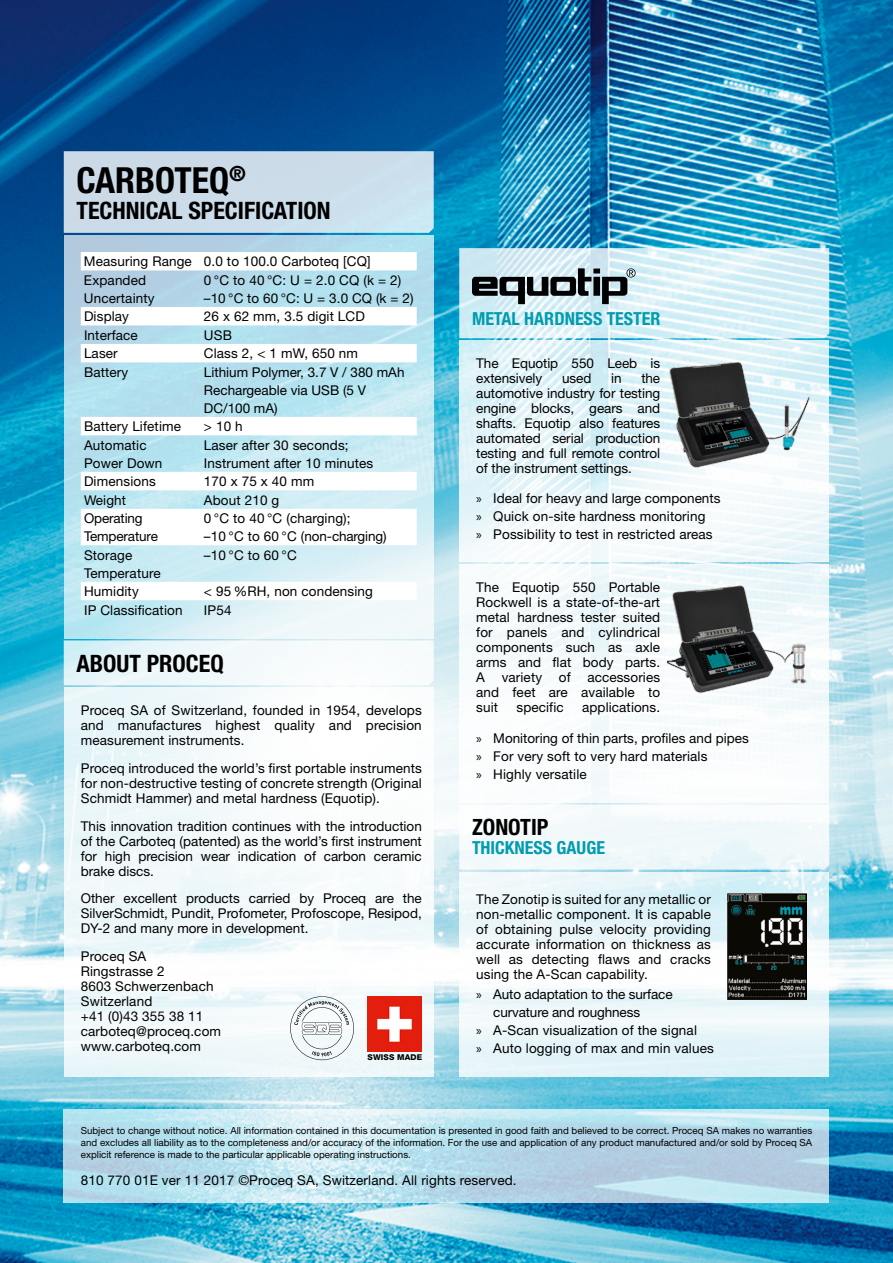
<style>
.page{position:relative;width:893px;height:1263px;background:#fff}
.page>*{position:absolute;margin:0;border:0;box-sizing:border-box;transform-origin:0 0}
.t1{font:700 condensed 36px "Helvetica Neue";color:#000}
.t2{font:700 condensed 24px "Helvetica Neue";color:#000}
.t3{font:700 condensed 22.5px "Helvetica Neue";color:#000}
.t4{font:700 condensed 18px "Helvetica Neue";color:#009caf}
.t5{font:13.5px/15px "Helvetica Neue";letter-spacing:.01em;color:#000}
.t6{font:13.5px/18px "Helvetica Neue";letter-spacing:-.01em;color:#000}
.t7{font:9.75px/12px "Helvetica Neue";color:#000;text-align:justify}
.t8{font:800 8.1px "Helvetica Neue";letter-spacing:.02em;color:#000}
.s1{font-family:"Myriad Pro"}
</style>
<div class="page">
<img style="left:0;top:0;width:893px;height:1263px">
<svg style="left:459px;top:872px;width:370px;height:204px;fill:#eaf6f9"></svg>
<img style="left:727px;top:894px;width:79px;height:105px">
<svg style="left:459px;top:804px;width:370px;height:65px"></svg>
<svg style="left:64px;top:235px;width:370px;height:403px;background:#c2e4ef"></svg>
<svg style="left:64px;top:151px;width:370px;height:82px;background:#cadce9"></svg>
<svg style="left:81px;top:252px;width:336px;height:18px"></svg>
<svg style="left:81px;top:307px;width:336px;height:18px"></svg>
<svg style="left:81px;top:344px;width:336px;height:18px"></svg>
<svg style="left:81px;top:417px;width:336px;height:18px"></svg>
<svg style="left:81px;top:472px;width:336px;height:18px"></svg>
<svg style="left:81px;top:509px;width:336px;height:36px"></svg>
<svg style="left:81px;top:582px;width:336px;height:18px"></svg>
<svg style="left:459px;top:248px;width:370px;height:90px"></svg>
<svg style="left:64px;top:1109px;width:765px;height:93px;background:#bcdeeb"></svg>
<div style="left:64px;top:687px;width:370px;height:389px;background:#f4fafb"></div>
<svg style="left:64px;top:640px;width:370px;height:45px"></svg>
<svg style="left:290px;top:996px;width:64px;height:64px"></svg>
<img style="left:367px;top:996px;width:55px;height:55px">
<svg style="left:459px;top:340px;width:370px;height:221px"></svg>
<img style="left:668px;top:357px;width:143px;height:127px">
<div style="left:459px;top:564px;width:370px;height:238px;background:#fff"></div>
<img style="left:668px;top:581px;width:143px;height:127px">
<h1 class="t1" style="left:77px;top:159px;width:171px">CARBOTEQ<sup>®</sup></h1>
<h2 class="t2" style="left:77px;top:196px;width:256px">TECHNICAL SPECIFICATION</h2>
<p class="t5" style="left:84px;top:252px;width:288px;line-height:18.3px">Measuring Range 0.0 to 100.0 Carboteq [CQ]<br>Expanded<br>Uncertainty</p>
<p class="t5" style="left:204px;top:271px;width:211px;line-height:18px">0 °C to 40 °C: U = 2.0 CQ (k = 2) –10 °C to 60 °C: U = 3.0 CQ (k = 2)</p>
<p class="t5" style="left:84px;top:309px;width:47px">Display</p>
<p class="t5" style="left:204px;top:309px;width:163px">26 x 62 mm, 3.5 digit LCD</p>
<p class="t5" style="left:84px;top:327px;width:55px">Interface</p>
<p class="t5" style="left:204px;top:327px;width:30px">USB</p>
<p class="t5" style="left:84px;top:346px;width:35px">Laser</p>
<p class="t5" style="left:204px;top:346px;width:156px">Class 2, &lt; 1 mW, 650 nm</p>
<p class="t5" style="left:84px;top:364px;width:46px">Battery</p>
<p class="t5" style="left:204px;top:363px;width:202px;line-height:18px">Lithium Polymer, 3.7 V / 380 mAh<br>Rechargeable via USB (5 V<br>DC/100 mA)</p>
<p class="t5" style="left:84px;top:419px;width:99px">Battery Lifetime</p>
<p class="t5" style="left:204px;top:419px;width:40px">&gt; 10 h</p>
<p class="t5" style="left:84px;top:436px;width:80px;line-height:18px">Automatic<br>Power Down</p>
<p class="t5" style="left:204px;top:436px;width:171px;line-height:18px">Laser after 30 seconds;<br>Instrument after 10 minutes</p>
<p class="t5" style="left:84px;top:474px;width:73px">Dimensions</p>
<p class="t5" style="left:204px;top:474px;width:112px">170 x 75 x 40 mm</p>
<p class="t5" style="left:84px;top:492px;width:44px">Weight</p>
<p class="t5" style="left:204px;top:492px;width:77px">About 210 g</p>
<p class="t6" style="left:84px;top:509px;width:75px">Operating<br>Temperature</p>
<p class="t5" style="left:204px;top:509px;width:184px;line-height:18px">0 °C to 40 °C (charging);<br>–10 °C to 60 °C (non-charging)</p>
<p class="t5" style="left:84px;top:545px;width:78px;line-height:18px">Storage<br>Temperature</p>
<p class="t5" style="left:204px;top:547px;width:94px">–10 °C to 60 °C</p>
<p class="t5" style="left:84px;top:583px;width:56px">Humidity</p>
<p class="t5" style="left:204px;top:583px;width:171px">&lt; 95 %RH, non condensing</p>
<p class="t5" style="left:84px;top:602px;width:100px">IP Classification</p>
<p class="t5" style="left:204px;top:602px;width:29px">IP54</p>
<h2 class="t2" style="left:77px;top:649px;width:149px">ABOUT PROCEQ</h2>
<p class="t5" style="left:81px;top:702px;width:343px;text-align:justify">Proceq SA of Switzerland, founded in 1954, develops and manufactures highest quality and precision measurement instruments.</p>
<p class="t5" style="left:81px;top:760px;width:343px;text-align:justify">Proceq introduced the world’s first portable instruments for non-destructive testing of concrete strength (Original Schmidt Hammer) and metal hardness (Equotip).</p>
<p class="t5" style="left:81px;top:818px;width:343px;text-align:justify">This innovation tradition continues with the introduction of the Carboteq (patented) as the world’s first instrument for high precision wear indication of carbon ceramic brake discs.</p>
<p class="t5" style="left:81px;top:891px;width:343px;text-align:justify">Other excellent products carried by Proceq are the SilverSchmidt, Pundit, Profometer, Profoscope, Resipod, DY-2 and many more in development.</p>
<p class="t5" style="left:81px;top:949px;width:142px">Proceq SA<br>Ringstrasse 2<br>8603 Schwerzenbach<br>Switzerland<br>+41 (0)43 355 38 11 carboteq@proceq.com www.carboteq.com</p>
<p class="t8" style="left:367px;top:1052px;width:56px">SWISS MADE</p>
<h3 class="t4" style="left:472px;top:308px;width:190px">METAL HARDNESS TESTER</h3>
<p class="t5" style="left:476px;top:355px;width:185px">The Equotip 550 Leeb is extensively</p>
<p class="t5" style="left:476px;top:370px;width:185px;text-align:justify;text-indent:165px">the automotive industry for testing engine blocks, gears and shafts. Equotip also features automated serial production testing and full remote control of the instrument settings.</p>
<p class="t5" style="left:476px;top:488px;width:246px;line-height:18px"><span class="s1">»</span> Ideal for heavy and large components <span class="s1">»</span> Quick on-site hardness monitoring<br><span class="s1">»</span> Possibility to test in restricted areas</p>
<p class="t5" style="left:562px;top:370px;width:31px">used</p>
<p class="t5" style="left:611px;top:370px;width:12px">in</p>
<p class="t5" style="left:476px;top:579px;width:185px;text-align:justify">The Equotip 550 Portable Rockwell is a state-of-the-art metal hardness tester suited for panels and cylindrical components such as axle arms and flat body parts.<br>A variety of accessories and feet are available to suit</p>
<p class="t5" style="left:516px;top:699px;width:49px">specific</p>
<p class="t5" style="left:582px;top:699px;width:80px">applications.</p>
<p class="t5" style="left:476px;top:729px;width:274px;line-height:18px"><span class="s1">»</span> Monitoring of thin parts, profiles and pipes <span class="s1">»</span> For very soft to very hard materials<br><span class="s1">»</span> Highly versatile</p>
<h3 class="t3" style="left:472px;top:813px;width:78px">ZONOTIP</h3>
<h3 class="t4" style="left:472px;top:837px;width:134px">THICKNESS GAUGE</h3>
<p class="t5" style="left:476px;top:891px;width:236px;text-align:justify">The Zonotip is suited for any metallic or non-metallic component. It is capable of obtaining pulse velocity providing accurate information on thickness as well as detecting flaws and cracks using the A-Scan capability.</p>
<p class="t6" style="left:476px;top:985px;width:198px"><span class="s1">»</span> Auto adaptation to the surface</p>
<p class="t6" style="left:493px;top:1003px;width:148px">curvature and roughness</p>
<p class="t5" style="left:476px;top:1023px;width:222px"><span class="s1">»</span> A-Scan visualization of the signal</p>
<p class="t5" style="left:476px;top:1041px;width:239px"><span class="s1">»</span> Auto logging of max and min values</p>
<p class="t7" style="left:81px;top:1124px;width:733px">Subject to change without notice. All information contained in this documentation is presented in good faith and believed to be correct. Proceq SA makes no warranties and excludes all liability as to the completeness and/or accuracy of the information. For the use and application of any product manufactured and/or sold by Proceq SA explicit reference is made to the particular applicable operating instructions.</p>
<p class="t5" style="left:81px;top:1173px;width:437px">810 770 01E ver 11 2017 ©Proceq SA, Switzerland. All rights reserved.</p>
</div>
